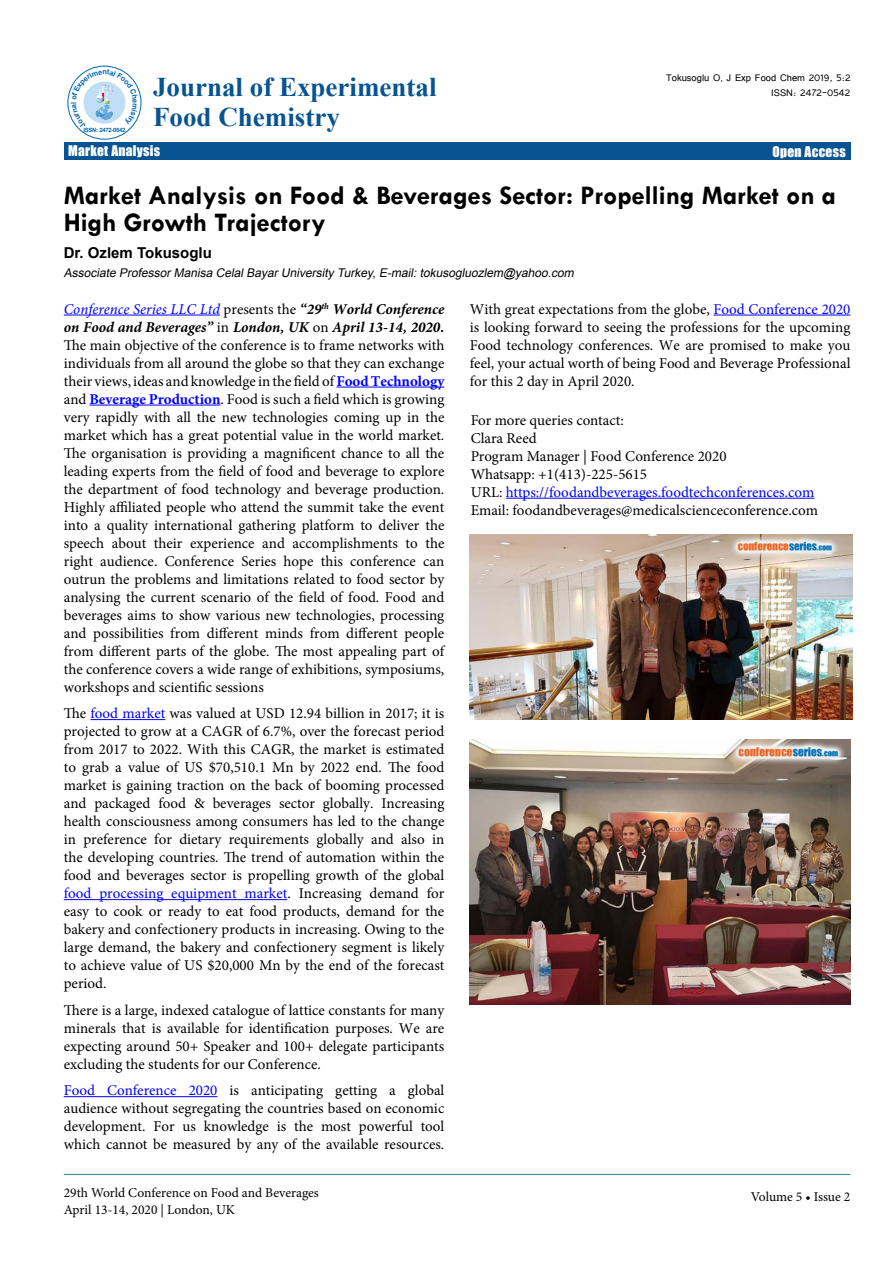
<style>
.page{position:relative;width:893px;height:1263px;background:#fff}
.page>*{position:absolute;margin:0;border:0;box-sizing:border-box;transform-origin:0 0}
.t1{font:700 27px/27px "Tw Cen";color:#000}
.t2{font:700 27px "Times New Roman";color:#085392}
.t3{font:15px/18px "Minion Pro";color:#000;text-align:justify}
.t4{font:700 15px "Arial";color:#000}
.t5{font:13.5px/16.2px "Minion Pro";color:#000}
.t6{font:13.5px "Impact";letter-spacing:.02em;color:#fff}
.t7{font:italic 12px "Arial";color:#000}
.t8{font:12px/14.4px "Tunga";color:#000;text-align:right}
.t9{font:700 5.85px "Arial";letter-spacing:-.04em;color:#0066b3}
.s1{font-family:"Arial";font-size:9px}
.s2{font-style:italic;color:#00f}
.s3{font-weight:700;font-style:italic}
.s4{font-weight:700;color:#00f}
.s5{color:#00f}
</style>
<div class="page">
<div style="left:64px;top:143px;width:786px;height:17px;background:#085392"></div>
<div style="left:68px;top:66px;width:73px;height:74px;border:1px solid #0066b3;border-radius:50%"></div>
<hr style="left:64px;top:1174px;width:786px;height:1px;background:#3e7c94">
<hr style="left:64px;top:315px;width:156px;height:1px;background:#00f">
<hr style="left:336px;top:387px;width:108px;height:1px;background:#00f">
<hr style="left:89px;top:405px;width:131px;height:1px;background:#00f">
<hr style="left:91px;top:719px;width:74px;height:1px;background:#00f">
<hr style="left:64px;top:899px;width:223px;height:1px;background:#00f">
<hr style="left:64px;top:1096px;width:153px;height:1px;background:#00f">
<hr style="left:713px;top:315px;width:137px;height:1px;background:#00f">
<img style="left:470px;top:534px;width:382px;height:185px">
<img style="left:470px;top:739px;width:380px;height:266px">
<hr style="left:506px;top:498px;width:308px;height:1px;background:#00f">
<svg style="left:71px;top:69px;width:67px;height:59px"></svg>
<p class="t9" style="left:84px;top:126px;width:43px">ISSN: 2472-0542</p>
<h1 class="t2" style="left:153px;top:68px;width:285px">Journal of Experimental</h1>
<h1 class="t2" style="left:153px;top:98px;width:188px">Food Chemistry</h1>
<p class="t8" style="left:666px;top:70px;width:186px">Tokusoglu O<span class="s1">,</span> J Exp Food Chem 2019, 5:2<br>ISSN: 2472-0542</p>
<p class="t6" style="left:68px;top:141px;width:93px">Market Analysis</p>
<p class="t6" style="left:772px;top:141px;width:75px">Open Access</p>
<h1 class="t1" style="left:64px;top:182px;width:774px">Market Analysis on Food &amp; Beverages Sector: Propelling Market on a<br>High Growth Trajectory</h1>
<p class="t4" style="left:64px;top:243px;width:150px">Dr. Ozlem Tokusoglu</p>
<p class="t7" style="left:64px;top:264px;width:514px">Associate ProfessorManisa CelalBayarUniversity Turkey,E-mail:tokusogluozlem@yahoo.com</p>
<p class="t3" style="left:64px;top:300px;width:382px"><span class="s2">Conference Series LLC Ltd</span> presents the <span class="s3">“29</span><sup>th</sup> <span class="s3">World Conference on Food and Beverages”</span> in <span class="s3">London, UK</span> on <span class="s3">April 13-14, 2020.<br></span>The main objective of the conference is to frame networks with individuals from all around the globe so that they can exchange their views, ideas and knowledge in the field of <span class="s4">Food Technology </span>and <span class="s4">Beverage Production</span>. Food is such a field which is growing very rapidly with all the new technologies coming up in the market which has a great potential value in the world market.<br>The organisation is providing a magnificent chance to all the leading experts from the field of food and beverage to explore the department of food technology and beverage production.<br>Highly affiliated people who attend the summit take the event into a quality international gathering platform to deliver the speech about their experience and accomplishments to the right audience. Conference Series hope this conference can outrun the problems and limitations related to food sector by analysing the current scenario of the field of food. Food and beverages aims to show various new technologies, processing and possibilities from different minds from different people from different parts of the globe. The most appealing part of the conference covers a wide range of exhibitions, symposiums, workshops and scientific sessions</p>
<p class="t3" style="left:64px;top:704px;width:382px">The <span class="s5">food market</span> was valued at USD 12.94 billion in 2017; it is projected to grow at a CAGR of 6.7%, over the forecast period from 2017 to 2022. With this CAGR, the market is estimated to grab a value of US $70,510.1 Mn by 2022 end. The food market is gaining traction on the back of booming processed and packaged food &amp; beverages sector globally. Increasing health consciousness among consumers has led to the change in preference for dietary requirements globally and also in the developing countries. The trend of automation within the food and beverages sector is propelling growth of the global <span class="s5">food processing equipment market</span>. Increasing demand for easy to cook or ready to eat food products, demand for the bakery and confectionery products in increasing. Owing to the large demand, the bakery and confectionery segment is likely to achieve value of US $20,000 Mn by the end of the forecast period.</p>
<p class="t3" style="left:64px;top:1001px;width:382px">There is a large, indexed catalogue of lattice constants for many minerals that is available for identification purposes. We are expecting around 50+ Speaker and 100+ delegate participants excluding the students for our Conference.</p>
<p class="t3" style="left:64px;top:1081px;width:382px"><span class="s5">Food Conference 2020</span> is anticipating getting a global audience without segregating the countries based on economic development. For us knowledge is the most powerful tool which cannot be measured by any of the available resources.</p>
<p class="t5" style="left:64px;top:1185px;width:257px">29th World Conference on Food and Beverages<br>April 13-14, 2020 | London, UK</p>
<p class="t3" style="left:470px;top:300px;width:382px">With great expectations from the globe, <span class="s5">Food Conference 2020 </span>is looking forward to seeing the professions for the upcoming Food technology conferences. We are promised to make you feel, your actual worth of being Food and Beverage Professional for this 2 day in April 2020.</p>
<p class="t3" style="left:471px;top:411px;width:349px;text-align:left">For more queries contact:<br>Clara Reed<br>Program Manager | Food Conference 2020<br>Whatsapp: +1(413)-225-5615<br>URL: <span class="s5">https://foodandbeverages.foodtechconferences.com </span>Email: foodandbeverages@medicalscienceconference.com</p>
<p class="t5" style="left:751px;top:1189px;width:101px">Volume 5 • Issue 2</p>
</div>
